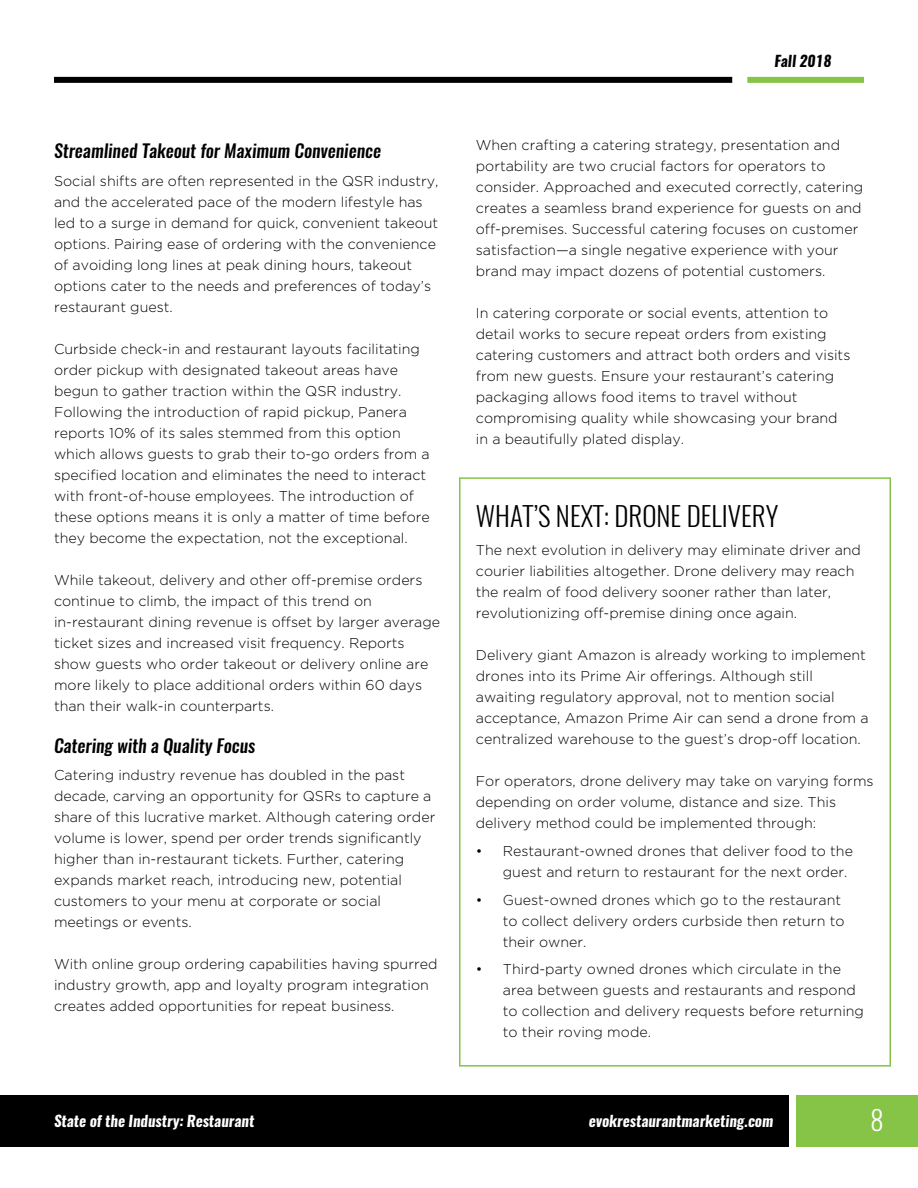
<style>
.page{position:relative;width:918px;height:1188px;background:#fff}
.page>*{position:absolute;margin:0;border:0;box-sizing:border-box;transform-origin:0 0}
.t1{font:300 27px "Oswald";color:#000}
.t2{font:300 27px "Oswald";color:#fff}
.t3{font:italic 500 18px "Oswald";color:#000}
.t4{font:italic 700 15px "Oswald";color:#fff}
.t5{font:italic 700 15px "Oswald";color:#000}
.t6{font:300 14.25px/21px "Gotham";color:#000}
</style>
<div class="page">
<div style="left:796px;top:1095px;width:122px;height:52px;background:#85c446"></div>
<div style="left:0;top:1095px;width:789px;height:52px;background:#000"></div>
<div style="left:54px;top:77px;width:678px;height:6px;background:#000"></div>
<div style="left:747px;top:77px;width:117px;height:6px;background:#85c446"></div>
<div style="left:459px;top:477px;width:432px;height:590px;border:2px solid #85c446"></div>
<p class="t3" style="left:54px;top:138px;width:329px">Streamlined Takeout for Maximum Convenience</p>
<p class="t6" style="left:54px;top:170px;width:386px">Social shifts are often represented in the QSR industry, and the accelerated pace of the modern lifestyle has led to a surge in demand for quick, convenient takeout options. Pairing ease of ordering with the convenience of avoiding long lines at peak dining hours, takeout options cater to the needs and preferences of today’s restaurant guest.</p>
<p class="t6" style="left:54px;top:338px;width:377px">Curbside check-in and restaurant layouts facilitating order pickup with designated takeout areas have begun to gather traction within the QSR industry.<br>Following the introduction of rapid pickup, Panera reports 10% of its sales stemmed from this option which allows guests to grab their to-go orders from a specified location and eliminates the need to interact with front-of-house employees. The introduction of these options means it is only a matter of time before they become the expectation, not the exceptional.</p>
<p class="t6" style="left:54px;top:569px;width:388px">While takeout, delivery and other off-premise orders continue to climb, the impact of this trend on in-restaurant dining revenue is offset by larger average ticket sizes and increased visit frequency. Reports show guests who order takeout or delivery online are more likely to place additional orders within 60 days than their walk-in counterparts.</p>
<p class="t3" style="left:54px;top:733px;width:203px">Catering with a Quality Focus</p>
<p class="t6" style="left:54px;top:765px;width:383px">Catering industry revenue has doubled in the past decade, carving an opportunity for QSRs to capture a share of this lucrative market. Although catering order volume is lower, spend per order trends significantly higher than in-restaurant tickets. Further, catering expands market reach, introducing new, potential customers to your menu at corporate or social meetings or events.</p>
<p class="t6" style="left:54px;top:954px;width:385px">With online group ordering capabilities having spurred industry growth, app and loyalty program integration creates added opportunities for repeat business.</p>
<p class="t5" style="left:774px;top:51px;width:59px">Fall 2018</p>
<p class="t6" style="left:476px;top:134px;width:389px">When crafting a catering strategy, presentation and portability are two crucial factors for operators to consider. Approached and executed correctly, catering creates a seamless brand experience for guests on and off-premises. Successful catering focuses on customer satisfaction—a single negative experience with your brand may impact dozens of potential customers.</p>
<p class="t6" style="left:476px;top:303px;width:376px">In catering corporate or social events, attention to detail works to secure repeat orders from existing catering customers and attract both orders and visits from new guests. Ensure your restaurant’s catering packaging allows food items to travel without compromising quality while showcasing your brand in a beautifully plated display.</p>
<h1 class="t1" style="left:476px;top:498px;width:304px">WHAT’S NEXT: DRONE DELIVERY</h1>
<p class="t6" style="left:476px;top:539px;width:387px">The next evolution in delivery may eliminate driver and courier liabilities altogether. Drone delivery may reach the realm of food delivery sooner rather than later, revolutionizing off-premise dining once again.</p>
<p class="t6" style="left:476px;top:644px;width:394px">Delivery giant Amazon is already working to implement drones into its Prime Air offerings. Although still awaiting regulatory approval, not to mention social acceptance, Amazon Prime Air can send a drone from a centralized warehouse to the guest’s drop-off location.</p>
<p class="t6" style="left:476px;top:770px;width:399px">For operators, drone delivery may take on varying forms depending on order volume, distance and size. This delivery method could be implemented through:</p>
<p class="t6" style="left:503px;top:840px;width:352px;text-indent:-27px">• Restaurant-owned drones that deliver food to the guest and return to restaurant for the next order.</p>
<p class="t6" style="left:503px;top:889px;width:343px;text-indent:-27px">• Guest-owned drones which go to the restaurant to collect delivery orders curbside then return to their owner.</p>
<p class="t6" style="left:503px;top:959px;width:363px;text-indent:-27px">• Third-party owned drones which circulate in the area between guests and restaurants and respond to collection and delivery requests before returning to their roving mode.</p>
<p class="t4" style="left:54px;top:1111px;width:202px">State of the Industry: Restaurant</p>
<p class="t4" style="left:589px;top:1111px;width:186px">evokrestaurantmarketing.com</p>
<h1 class="t2" style="left:870px;top:1102px;width:15px">8</h1>
</div>
